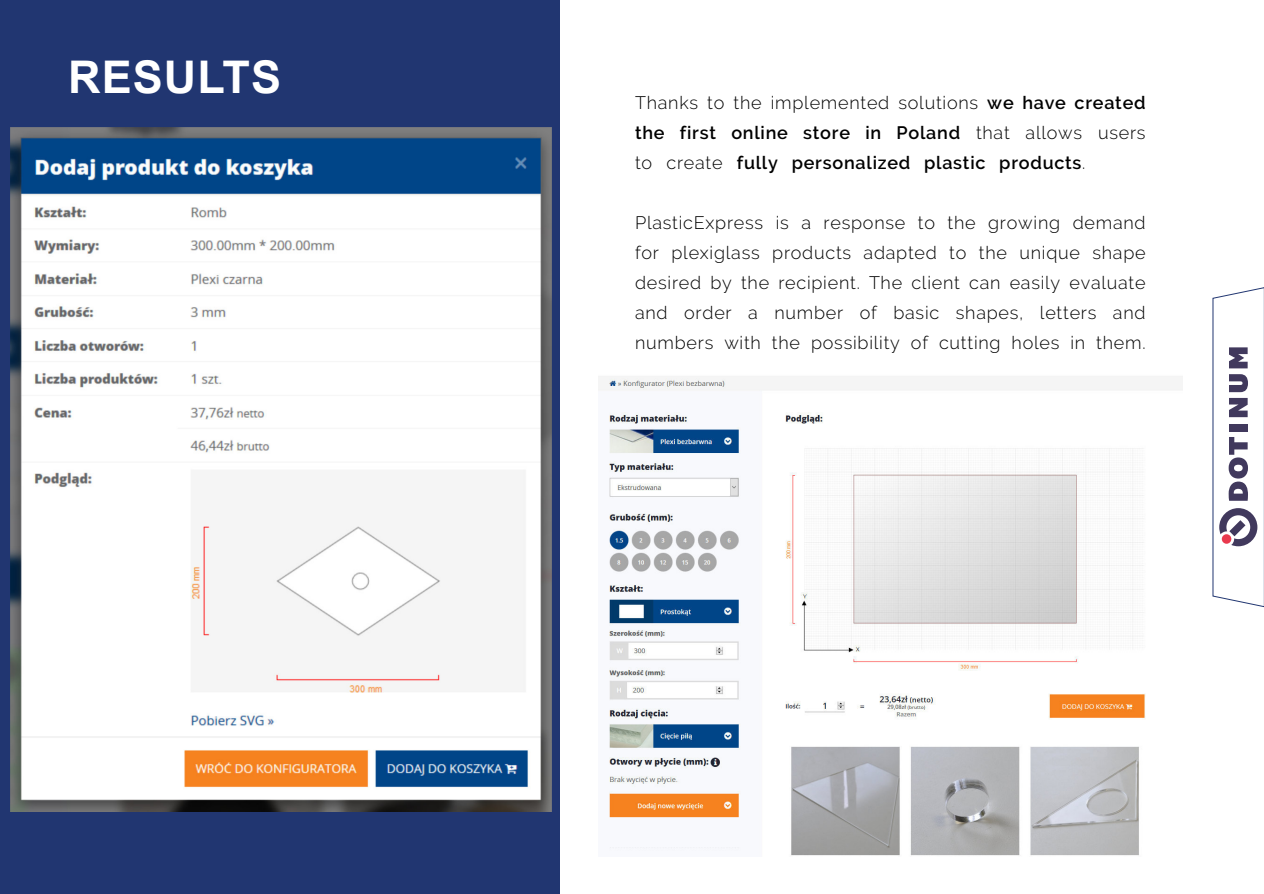
<style>
.page{position:relative;width:1264px;height:894px;background:#fff}
.page>*{position:absolute;margin:0;border:0;box-sizing:border-box;transform-origin:0 0}
.t1{font:700 45px "Arial";letter-spacing:.025em;color:#fff}
.t2{font:300 18px/30px "Raleway";letter-spacing:.04em;color:#000;text-align:justify}
.t3{font:600 18px/30px "Raleway";letter-spacing:.04em;color:#000;text-align:justify}
.s1{font-weight:300}
</style>
<div class="page">
<img style="left:598px;top:376px;width:584px;height:480px">
<div style="left:0;top:0;width:560px;height:893px;background:#213671"></div>
<img style="left:11px;top:127px;width:540px;height:684px">
<svg style="left:1212px;top:287px;width:51px;height:320px"></svg>
<h1 class="t1" style="left:68px;top:60px;width:214px">RESULTS</h1>
<p class="t3" style="left:635px;top:87px;width:512px"><span class="s1">Thanks to the implemented solutions</span> we have created the first online store in Poland <span class="s1">that allows users to create</span> fully personalized plastic products<span class="s1">.</span></p>
<p class="t2" style="left:635px;top:207px;width:512px">PlasticExpress is a response to the growing demand for plexiglass products adapted to the unique shape desired by the recipient. The client can easily evaluate and order a number of basic shapes, letters and numbers with the possibility of cutting holes in them.</p>
</div>
